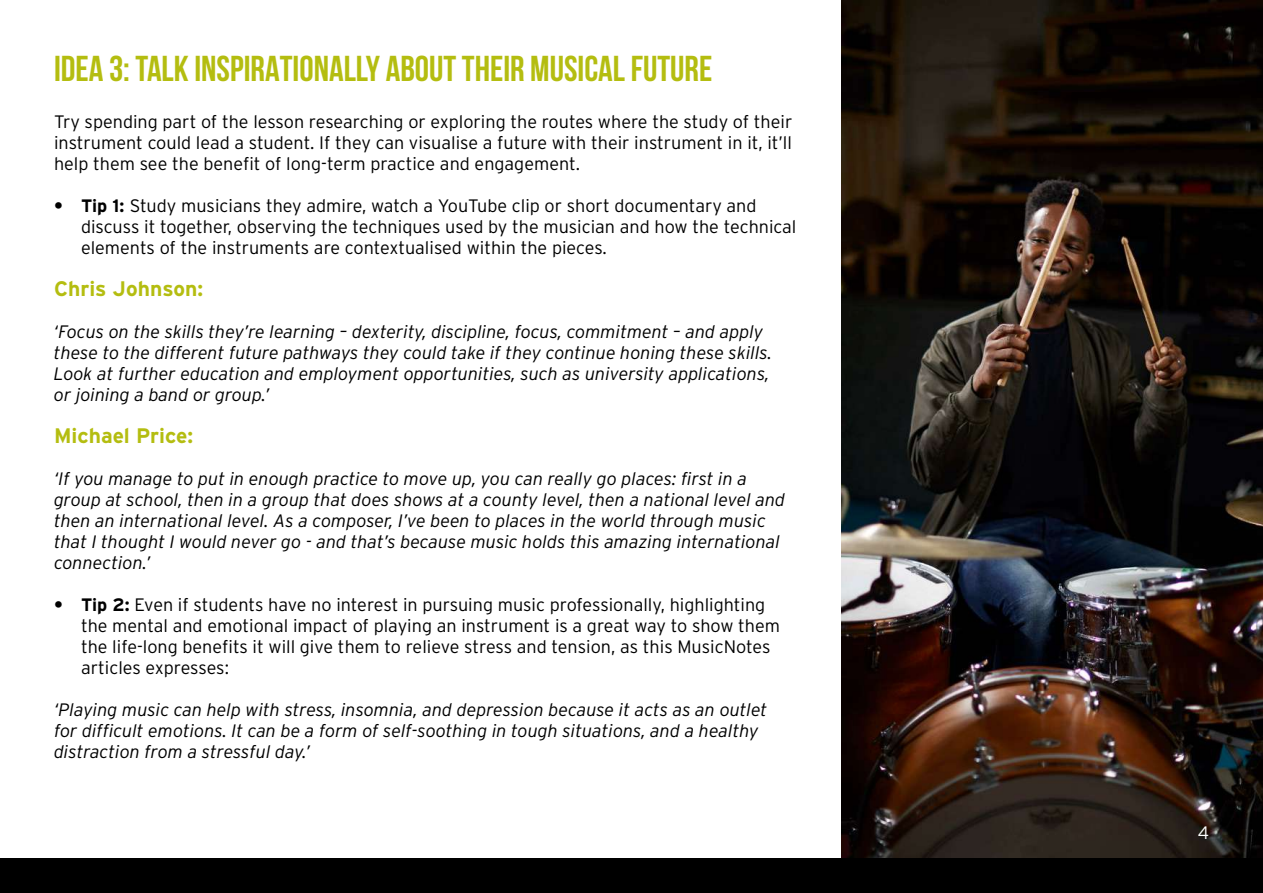
<style>
.page{position:relative;width:1263px;height:893px;background:#fff}
.page>*{position:absolute;margin:0;border:0;box-sizing:border-box;transform-origin:0 0}
.t1{font:700 36px "Bebas Neue";color:#b4bd10}
.t2{font:700 21px "Interstate";color:#b4bd10}
.t3{font:italic 300 18px/21px "Interstate";color:#000}
.t4{font:300 18px/21px "Interstate";color:#000}
.t5{font:300 18px "Interstate";color:#fff}
.s1{font-weight:700}
</style>
<div class="page">
<img style="left:841px;top:0;width:422px;height:859px">
<div style="left:0;top:859px;width:1263px;height:34px;background:#000"></div>
<h1 class="t1" style="left:54px;top:49px;width:660px">IDEA 3: TALK INSPIRATIONALLY ABOUT THEIR MUSICAL FUTURE</h1>
<p class="t4" style="left:54px;top:111px;width:740px;text-align:justify">Try spending part of the lesson researching or exploring the routes where the study of their instrument could lead a student. If they can visualise a future with their instrument in it, it’ll help them see the benefit of long-term practice and engagement.</p>
<p class="t4" style="left:81px;top:195px;width:717px;text-indent:-27px"><span class="s1">• Tip 1:</span> Study musicians they admire, watch a YouTube clip or short documentary and discuss it together, observing the techniques used by the musician and how the technical elements of the instruments are contextualised within the pieces.</p>
<p class="t2" style="left:54px;top:277px;width:151px">Chris Johnson:</p>
<p class="t3" style="left:54px;top:321px;width:719px">‘Focus on the skills they’re learning – dexterity, discipline, focus, commitment – and apply these to the different future pathways they could take if they continue honing these skills.<br>Look at further education and employment opportunities, such as university applications, or joining a band or group.’</p>
<p class="t2" style="left:54px;top:424px;width:141px">Michael Price:</p>
<p class="t3" style="left:54px;top:468px;width:733px">‘If you manage to put in enough practice to move up, you can really go places: first in a group at school, then in a group that does shows at a county level, then a national level and then an international level. As a composer, I’ve been to places in the world through music that I thought I would never go - and that’s because music holds this amazing international connection.’</p>
<p class="t4" style="left:81px;top:594px;width:701px;text-indent:-27px"><span class="s1">• Tip 2:</span> Even if students have no interest in pursuing music professionally, highlighting the mental and emotional impact of playing an instrument is a great way to show them the life-long benefits it will give them to relieve stress and tension, as this MusicNotes articles expresses:</p>
<p class="t3" style="left:54px;top:699px;width:715px">‘Playing music can help with stress, insomnia, and depression because it acts as an outlet for difficult emotions. It can be a form of self-soothing in tough situations, and a healthy distraction from a stressful day.’</p>
<p class="t5" style="left:1198px;top:823px;width:13px">4</p>
</div>
